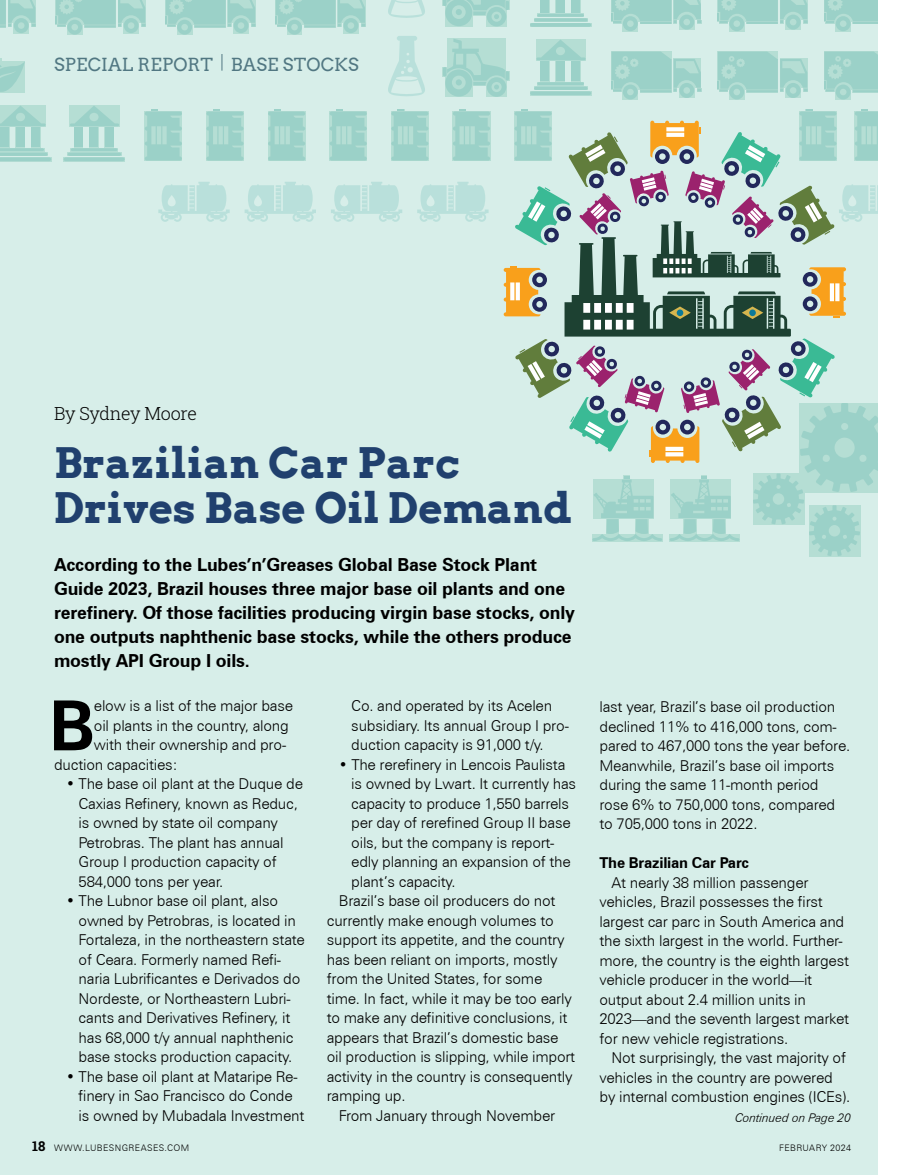
<style>
.page{position:relative;width:905px;height:1175px;background:#fff}
.page>*{position:absolute;margin:0;border:0;box-sizing:border-box;transform-origin:0 0}
.LNG2020_-_Body{font:700 69.15px "Zurich BT";color:#000}
.LNG2020_-_Body-2{font:700 42px/45px "Arvo";color:#20406e}
.LNG2020_-_Body-3{font:700 18px/24px "Zurich BT";letter-spacing:-.01em;color:#000}
.t1{font:18px "Arvo";letter-spacing:.01em;color:#517782}
.LNG2020_-_AuthorByLi{font:300 18px "Roboto Slab";letter-spacing:-.015em;color:#000}
.LNG2020_-_Body-4{font:300 15px/19.5px "Zurich BT";letter-spacing:-.015em;color:#000}
.LNG2020_-_BodySubhea{font:700 15px "Zurich BT";letter-spacing:-.015em;color:#000}
.LNG2020_-_Continues{font:italic 300 12px "Zurich BT";letter-spacing:-.015em;color:#000}
.t2{font:300 9px "Zurich BT";letter-spacing:.04em;color:#000}
.s1{font-family:"Roboto Slab";font-weight:700;font-size:13.5px}
</style>
<div class="page">
<div style="left:0;top:0;width:878px;height:1174px;background:#d7eee9"></div>
<svg style="left:0;top:148px;width:51px;height:13px"></svg>
<svg style="left:0;top:105px;width:46px;height:21px"></svg>
<div style="left:1px;top:127px;width:8px;height:20px;background:#9bd1c8"></div>
<div style="left:31px;top:127px;width:9px;height:20px;background:#9bd1c8"></div>
<div style="left:16px;top:127px;width:9px;height:20px;background:#9bd1c8"></div>
<hr style="left:71px;top:148px;width:46px;height:3px;background:#a8dcd9;border-radius:2px">
<hr style="left:68px;top:153px;width:53px;height:3px;background:#a8dcd9;border-radius:2px">
<hr style="left:64px;top:157px;width:61px;height:4px;background:#9bd1c8;border-radius:2px">
<svg style="left:70px;top:105px;width:49px;height:21px"></svg>
<div style="left:74px;top:127px;width:9px;height:20px;background:#9bd1c8"></div>
<div style="left:105px;top:127px;width:9px;height:20px;background:#9bd1c8"></div>
<div style="left:89px;top:127px;width:9px;height:20px;background:#9bd1c8"></div>
<hr style="left:537px;top:82px;width:47px;height:3px;background:#a8dcd9;border-radius:2px">
<hr style="left:534px;top:87px;width:53px;height:3px;background:#a8dcd9;border-radius:2px">
<hr style="left:530px;top:91px;width:61px;height:4px;background:#9bd1c8;border-radius:2px">
<svg style="left:536px;top:40px;width:49px;height:20px"></svg>
<div style="left:540px;top:61px;width:9px;height:20px;background:#9bd1c8"></div>
<div style="left:571px;top:61px;width:9px;height:20px;background:#9bd1c8"></div>
<div style="left:556px;top:61px;width:8px;height:20px;background:#9bd1c8"></div>
<svg style="left:0;top:58px;width:25px;height:35px"></svg>
<svg style="left:611px;top:52px;width:90px;height:47px;background:#a9d7cf"></svg>
<svg style="left:717px;top:52px;width:90px;height:47px"></svg>
<svg style="left:824px;top:52px;width:54px;height:47px;background:#a4d5cc"></svg>
<hr style="left:537px;top:14px;width:47px;height:3px;background:#a8dcd9;border-radius:2px">
<hr style="left:534px;top:18px;width:53px;height:4px;background:#9ed2c8;border-radius:2px">
<hr style="left:530px;top:23px;width:61px;height:4px;background:#9cd2c8;border-radius:2px">
<div style="left:540px;top:0;width:9px;height:13px;background:#9bd1c8"></div>
<div style="left:571px;top:0;width:9px;height:13px;background:#9bd1c8"></div>
<div style="left:556px;top:0;width:8px;height:13px;background:#9bd1c8"></div>
<svg style="left:611px;top:0;width:90px;height:31px"></svg>
<svg style="left:717px;top:0;width:90px;height:31px"></svg>
<svg style="left:824px;top:0;width:54px;height:31px"></svg>
<svg style="left:275px;top:0;width:90px;height:35px"></svg>
<svg style="left:165px;top:0;width:90px;height:35px"></svg>
<svg style="left:56px;top:0;width:89px;height:35px"></svg>
<svg style="left:0;top:0;width:36px;height:33px"></svg>
<svg style="left:417px;top:182px;width:71px;height:40px"></svg>
<svg style="left:331px;top:182px;width:71px;height:40px"></svg>
<svg style="left:244px;top:182px;width:72px;height:40px"></svg>
<svg style="left:158px;top:182px;width:72px;height:40px"></svg>
<svg style="left:453px;top:110px;width:37px;height:51px;background:#a2d4cb"></svg>
<svg style="left:391px;top:110px;width:37px;height:51px;background:#a2d4cb"></svg>
<svg style="left:329px;top:110px;width:38px;height:51px;background:#a3d4cb"></svg>
<svg style="left:268px;top:110px;width:37px;height:51px;background:#a2d4cb"></svg>
<svg style="left:206px;top:110px;width:37px;height:51px;background:#a2d4cb"></svg>
<svg style="left:145px;top:110px;width:37px;height:51px;background:#a2d4cb"></svg>
<svg style="left:443px;top:39px;width:66px;height:58px;background:#aedad1"></svg>
<svg style="left:443px;top:0;width:66px;height:26px;background:#a9d7cf"></svg>
<svg style="left:388px;top:36px;width:37px;height:60px"></svg>
<svg style="left:388px;top:0;width:37px;height:18px"></svg>
<svg style="left:503px;top:110px;width:375px;height:446px"></svg>
<div style="left:749px;top:309px;width:6px;height:7px;background:#0c7a99;border-radius:50%"></div>
<svg style="left:222px;top:54px;width:1px;height:17px"></svg>
<p class="t1" style="left:54px;top:53px;width:306px">SPECIAL REPORT BASE STOCKS</p>
<p class="LNG2020_-_AuthorByLi" style="left:54px;top:401px;width:144px">By Sydney Moore</p>
<p class="LNG2020_-_Body-2" style="left:54px;top:440px;width:519px">Brazilian Car Parc<br>Drives Base Oil Demand</p>
<p class="LNG2020_-_Body-3" style="left:54px;top:553px;width:522px">According to the Lubes’n’Greases Global Base Stock Plant Guide 2023, Brazil houses three major base oil plants and one rerefinery. Of those facilities producing virgin base stocks, only one outputs naphthenic base stocks, while the others produce mostly API Group I oils.</p>
<p class="LNG2020_-_Body" style="left:49px;top:683px;width:47px">B</p>
<p class="LNG2020_-_Body-4" style="left:94px;top:696px;width:200px">elow is a list of the major base</p>
<p class="LNG2020_-_Body-4" style="left:351px;top:696px;width:219px">Co. and operated by its Acelen subsidiary. Its annual Group I pro&shy;duction capacity is 91,000 t/y.</p>
<p class="LNG2020_-_Body-4" style="left:351px;top:754px;width:226px;text-indent:-13px">• The rerefinery in Lencois Paulista is owned by Lwart. It currently has capacity to produce 1,550 barrels per day of rerefined Group II base oils, but the company is report&shy;edly planning an expansion of the plant’s capacity.</p>
<p class="LNG2020_-_Body-4" style="left:327px;top:891px;width:250px;text-indent:12px">Brazil’s base oil producers do not currently make enough volumes to support its appetite, and the country has been reliant on imports, mostly from the United States, for some time. In fact, while it may be too early to make any definitive conclusions, it appears that Brazil’s domestic base oil production is slipping, while import activity in the country is consequently ramping up.</p>
<p class="LNG2020_-_Body-4" style="left:339px;top:1105px;width:218px">From January through November</p>
<p class="LNG2020_-_Body-4" style="left:94px;top:715px;width:196px">oil plants in the country, along</p>
<p class="LNG2020_-_Body-4" style="left:94px;top:735px;width:194px">with their ownership and pro-</p>
<p class="LNG2020_-_Body-4" style="left:54px;top:754px;width:125px">duction capacities:</p>
<p class="LNG2020_-_Body-4" style="left:79px;top:774px;width:226px;text-indent:-13px">• The base oil plant at the Duque de<br>Caxias Refinery, known as Reduc, is owned by state oil company<br>Petrobras. The plant has annual<br>Group I production capacity of<br>584,000 tons per year.</p>
<p class="LNG2020_-_Body-4" style="left:79px;top:891px;width:228px;text-indent:-13px">• The Lubnor base oil plant, also owned by Petrobras, is located in Fortaleza, in the northeastern state of Ceara. Formerly named Refi&shy;naria Lubrificantes e Derivados do Nordeste, or Northeastern Lubri&shy;cants and Derivatives Refinery, it has 68,000 t/y annual naphthenic base stocks production capacity.</p>
<p class="LNG2020_-_Body-4" style="left:79px;top:1066px;width:227px;text-indent:-13px">• The base oil plant at Mataripe Re&shy;finery in Sao Francisco do Conde is owned by Mubadala Investment</p>
<p class="LNG2020_-_Body-4" style="left:599px;top:697px;width:252px">last year, Brazil’s base oil production declined 11% to 416,000 tons, com&shy;pared to 467,000 tons the year before.<br>Meanwhile, Brazil’s base oil imports during the same 11-month period rose 6% to 750,000 tons, compared to 705,000 tons in 2022.</p>
<p class="LNG2020_-_BodySubhea" style="left:599px;top:853px;width:151px">The Brazilian Car Parc</p>
<p class="LNG2020_-_Body-4" style="left:599px;top:872px;width:251px;text-indent:12px">At nearly 38 million passenger vehicles, Brazil possesses the first largest car parc in South America and the sixth largest in the world. Further&shy;more, the country is the eighth largest vehicle producer in the world—it output about 2.4 million units in 2023—and the seventh largest market for new vehicle registrations.</p>
<p class="LNG2020_-_Body-4" style="left:599px;top:1048px;width:252px;text-indent:12px">Not surprisingly, the vast majority of vehicles in the country are powered by internal combustion engines (ICEs).</p>
<p class="LNG2020_-_Continues" style="left:735px;top:1109px;width:117px">Continued on Page 20</p>
<p class="t2" style="left:32px;top:1142px;width:159px"><span class="s1">18</span> WWW.LUBESNGREASES.COM</p>
<p class="t2" style="left:779px;top:1142px;width:73px">FEBRUARY 2024</p>
</div>
